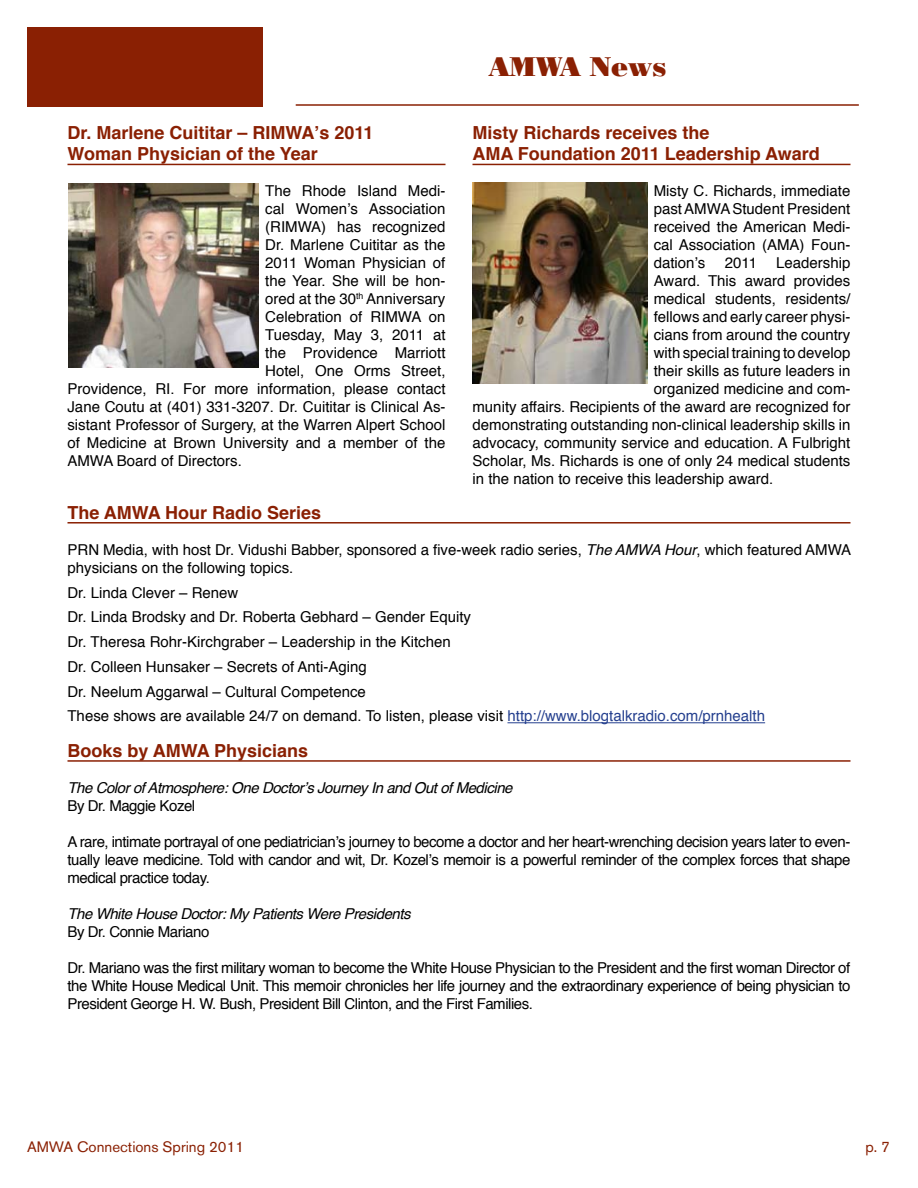
<style>
.page{position:relative;width:918px;height:1188px;background:#fff}
.page>*{position:absolute;margin:0;border:0;box-sizing:border-box;transform-origin:0 0}
.t1{font:27px "Poster Bodoni BT";color:#8a2003}
.t2{font:700 18px/21.6px "Helvetica";color:#8a2003}
.t3{font:15px/18px "Helvetica";color:#000;text-align:justify}
.t4{font:italic 15px "Helvetica";letter-spacing:-.03em;color:#000}
.t5{font:15px "Helvetica";letter-spacing:-.03em;color:#000}
.t6{font:15px "Akzidenz Grotesk BE";color:#8a2003}
.s1{font-style:italic}
.s2{color:#25408f}
</style>
<div class="page">
<div style="left:27px;top:27px;width:235px;height:80px;background:#8a2003"></div>
<hr style="left:296px;top:104px;width:563px;height:2px;background:#8a2003">
<hr style="left:68px;top:164px;width:378px;height:1px;background:#8a2003">
<hr style="left:472px;top:164px;width:378px;height:1px;background:#8a2003">
<img style="left:472px;top:182px;width:175px;height:202px">
<img style="left:69px;top:183px;width:189px;height:184px">
<hr style="left:68px;top:522px;width:782px;height:2px;background:#8a2003">
<hr style="left:507px;top:723px;width:258px;height:1px;background:#25408f">
<hr style="left:68px;top:760px;width:782px;height:2px;background:#8a2003">
<p class="t2" style="left:68px;top:122px;width:308px">Dr. Marlene Cuititar – RIMWA’s 2011<br>Woman Physician of the Year</p>
<p class="t3" style="left:265px;top:183px;width:182px">The Rhode Island Medi-</p>
<p class="t3" style="left:265px;top:201px;width:182px">cal Women’s Association</p>
<p class="t3" style="left:265px;top:219px;width:182px">(RIMWA) has recognized</p>
<p class="t3" style="left:265px;top:237px;width:182px">Dr. Marlene Cuititar as the</p>
<p class="t3" style="left:265px;top:255px;width:182px">2011 Woman Physician of</p>
<p class="t3" style="left:265px;top:273px;width:182px">the Year. She will be hon-</p>
<p class="t3" style="left:265px;top:291px;width:182px">ored at the 30<sup>th</sup> Anniversary</p>
<p class="t3" style="left:265px;top:309px;width:182px">Celebration of RIMWA on</p>
<p class="t3" style="left:265px;top:327px;width:182px">Tuesday, May 3, 2011 at</p>
<p class="t3" style="left:265px;top:345px;width:182px">the Providence Marriott</p>
<p class="t3" style="left:265px;top:363px;width:182px">Hotel, One Orms Street,</p>
<p class="t3" style="left:67px;top:381px;width:380px">Providence, RI. For more information, please contact</p>
<p class="t3" style="left:67px;top:399px;width:380px">Jane Coutu at (401) 331-3207. Dr. Cuititar is Clinical As-</p>
<p class="t3" style="left:67px;top:417px;width:379px">sistant Professor of Surgery, at the Warren Alpert School</p>
<p class="t3" style="left:67px;top:435px;width:379px">of Medicine at Brown University and a member of the</p>
<p class="t3" style="left:67px;top:453px;width:176px">AMWA Board of Directors.</p>
<h1 class="t1" style="left:489px;top:50px;width:179px">AMWA News</h1>
<p class="t2" style="left:472px;top:122px;width:349px">Misty Richards receives the<br>AMA Foundation 2011 Leadership Award</p>
<p class="t3" style="left:654px;top:183px;width:198px">Misty C. Richards, immediate past AMWA Student President received the American Medi&shy;cal Association (AMA) Foun&shy;dation’s</p>
<p class="t3" style="left:725px;top:255px;width:34px">2011</p>
<p class="t3" style="left:776px;top:255px;width:76px">Leadership</p>
<p class="t3" style="left:654px;top:273px;width:198px">Award. This award provides</p>
<p class="t3" style="left:654px;top:291px;width:198px">medical students, residents/</p>
<p class="t3" style="left:654px;top:309px;width:198px">fellows and early career physi-</p>
<p class="t3" style="left:654px;top:327px;width:198px">cians from around the country</p>
<p class="t3" style="left:654px;top:345px;width:198px">with special training to develop</p>
<p class="t3" style="left:654px;top:363px;width:198px">their skills as future leaders in</p>
<p class="t3" style="left:654px;top:381px;width:198px">organized medicine and com-</p>
<p class="t3" style="left:472px;top:399px;width:379px">munity affairs. Recipients of the award are recognized for</p>
<p class="t3" style="left:472px;top:417px;width:379px">demonstrating outstanding non-clinical leadership skills in</p>
<p class="t3" style="left:472px;top:435px;width:379px">advocacy, community service and education. A Fulbright</p>
<p class="t3" style="left:472px;top:453px;width:379px">Scholar, Ms. Richards is one of only 24 medical students</p>
<p class="t3" style="left:472px;top:471px;width:302px">in the nation to receive this leadership award.</p>
<p class="t2" style="left:68px;top:502px;width:255px">The AMWA Hour Radio Series</p>
<p class="t3" style="left:68px;top:541px;width:785px">PRN Media, with host Dr. Vidushi Babber, sponsored a five-week radio series, <span class="s1">The AMWA Hour</span>, which featured AMWA physicians on the following topics.</p>
<p class="t3" style="left:68px;top:580px;width:699px;line-height:24.8px;text-align:left">Dr. Linda Clever – Renew<br>Dr. Linda Brodsky and Dr. Roberta Gebhard – Gender Equity<br>Dr. Theresa Rohr-Kirchgraber – Leadership in the Kitchen<br>Dr. Colleen Hunsaker – Secrets of Anti-Aging<br>Dr. Neelum Aggarwal – Cultural Competence<br>These shows are available 24/7 on demand. To listen, please visit <span class="s2">http://www.blogtalkradio.com/prnhealth</span></p>
<p class="t2" style="left:68px;top:740px;width:242px">Books by AMWA Physicians</p>
<p class="t4" style="left:68px;top:776px;width:447px">The Color of Atmosphere: One Doctor’s Journey In and Out of Medicine</p>
<p class="t5" style="left:68px;top:794px;width:129px">By Dr. Maggie Kozel</p>
<p class="t3" style="left:68px;top:833px;width:784px">A rare, intimate portrayal of one pediatrician’s journey to become a doctor and her heart-wrenching decision years later to even&shy;tually leave medicine. Told with candor and wit, Dr. Kozel’s memoir is a powerful reminder of the complex forces that shape medical practice today.</p>
<p class="t4" style="left:68px;top:902px;width:345px">The White House Doctor: My Patients Were Presidents</p>
<p class="t5" style="left:68px;top:920px;width:143px">By Dr. Connie Mariano</p>
<p class="t3" style="left:68px;top:959px;width:784px">Dr. Mariano was the first military woman to become the White House Physician to the President and the first woman Director of the White House Medical Unit. This memoir chronicles her life journey and the extraordinary experience of being physician to President George H. W. Bush, President Bill Clinton, and the First Families.</p>
<p class="t6" style="left:27px;top:1138px;width:219px">AMWA Connections Spring 2011</p>
<p class="t6" style="left:865px;top:1138px;width:26px">p. 7</p>
</div>
